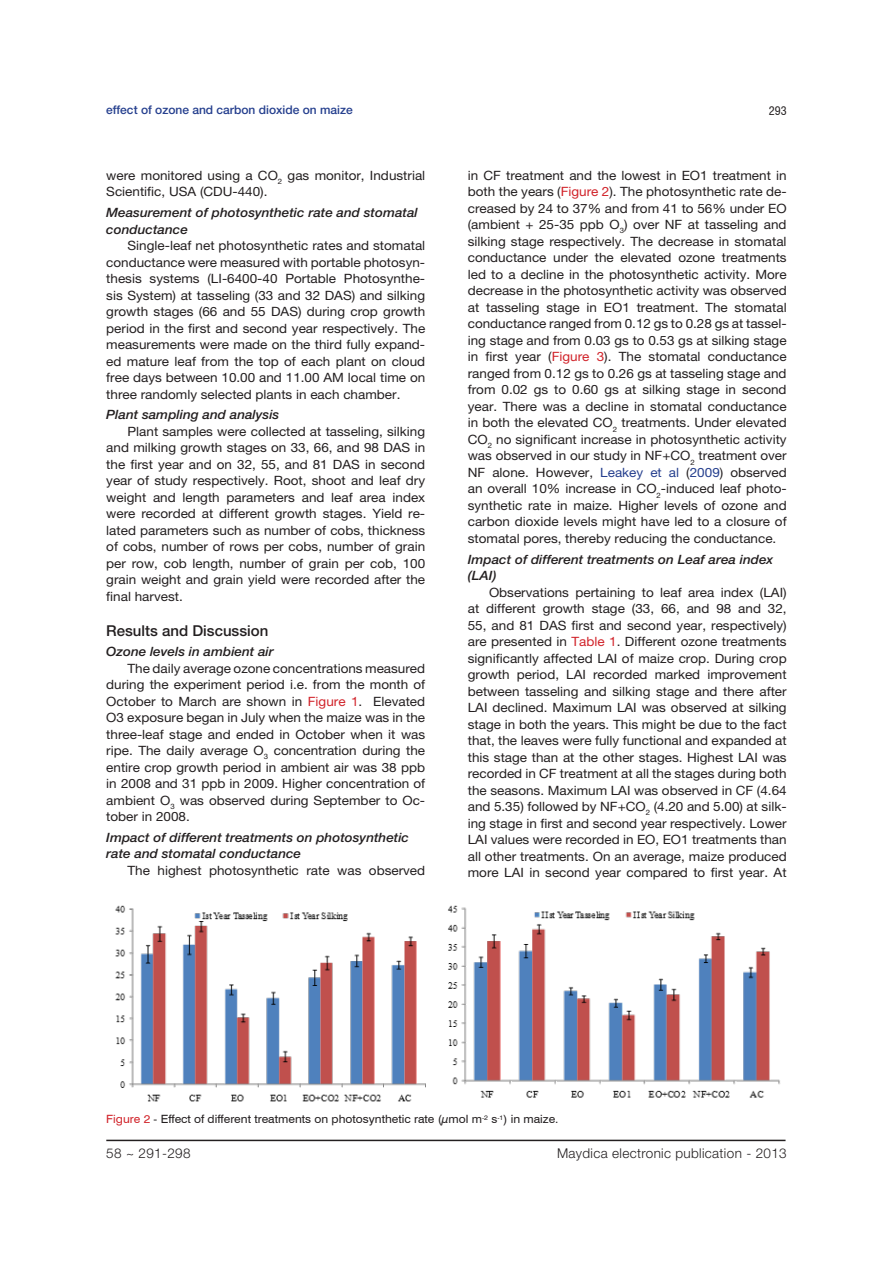
<style>
.page{position:relative;width:893px;height:1263px;background:#fff}
.page>*{position:absolute;margin:0;border:0;box-sizing:border-box;transform-origin:0 0}
.Section_title{font:500 15px "Helvetica Neue LT Pro";color:#231f20}
.t1{font:300 13.5px "Helvetica Neue LT Pro";letter-spacing:.025em;color:#231f20}
.Paragraph{font:12.9px/16.5px "Helvetica Neue LT Pro";color:#231f20;text-align:justify;scale:1.05 1}
.subtitle{font:italic 500 12.9px/16.5px "Helvetica Neue LT Pro";color:#231f20;scale:1.05 1}
.t2{font:500 12px "Helvetica Neue LT Pro";color:#253f8e}
.figure1{font:11.4px "Swiss 721 BT";color:#231f20;scale:1.05 1}
.t3{font:condensed 11.4px "Swiss 721 BT";color:#231f20;scale:1.05 1}
.s1{color:#d1232a}
.s2{color:#253f8e}
</style>
<div class="page">
<hr style="left:106px;top:1140px;width:679px;height:1px;background:#231f20">
<img style="left:115px;top:905px;width:666px;height:197px">
<p class="t2" style="left:106px;top:103px;width:248px">effect of ozone and carbon dioxide on maize</p>
<p class="t3" style="left:769px;top:104px;width:19px">293</p>
<p class="Paragraph" style="left:106px;top:167px;width:305px">were monitored using a CO<sub>2</sub> gas monitor, Industrial<br>Scientific, USA (CDU-440).</p>
<p class="subtitle" style="left:106px;top:204px;width:298px">Measurement of photosynthetic rate and stomatal conductance</p>
<p class="Paragraph" style="left:106px;top:237px;width:305px;text-indent:21px">Single-leaf net photosynthetic rates and stomatal conductance were measured with portable photosyn&shy;thesis systems (LI-6400-40 Portable Photosynthe&shy;sis System) at tasseling (33 and 32 DAS) and silking growth stages (66 and 55 DAS) during crop growth period in the first and second year respectively. The measurements were made on the third fully expand&shy;ed mature leaf from the top of each plant on cloud free days between 10.00 and 11.00 AM local time on three randomly selected plants in each chamber.</p>
<p class="subtitle" style="left:106px;top:406px;width:166px">Plant sampling and analysis</p>
<p class="Paragraph" style="left:106px;top:423px;width:305px;text-indent:21px">Plant samples were collected at tasseling, silking and milking growth stages on 33, 66, and 98 DAS in the first year and on 32, 55, and 81 DAS in second year of study respectively. Root, shoot and leaf dry weight and length parameters and leaf area index were recorded at different growth stages. Yield re&shy;lated parameters such as number of cobs, thickness of cobs, number of rows per cobs, number of grain per row, cob length, number of grain per cob, 100 grain weight and grain yield were recorded after the final harvest.</p>
<p class="Section_title" style="left:106px;top:621px;width:164px">Results and Discussion</p>
<p class="subtitle" style="left:106px;top:643px;width:161px">Ozone levels in ambient air</p>
<p class="Paragraph" style="left:106px;top:659px;width:305px;text-indent:21px">The daily average ozone concentrations measured during the experiment period i.e. from the month of October to March are shown in <span class="s1">Figure 1</span>. Elevated O3 exposure began in July when the maize was in the three-leaf stage and ended in October when it was ripe. The daily average O<sub>3</sub> concentration during the entire crop growth period in ambient air was 38 ppb in 2008 and 31 ppb in 2009. Higher concentration of ambient O<sub>3</sub> was observed during September to Oc&shy;tober in 2008.</p>
<p class="subtitle" style="left:106px;top:829px;width:290px">Impact of different treatments on photosynthetic rate and stomatal conductance</p>
<p class="Paragraph" style="left:128px;top:862px;width:285px">The highest photosynthetic rate was observed</p>
<p class="Paragraph" style="left:468px;top:167px;width:305px">in CF treatment and the lowest in EO1 treatment in both the years (<span class="s1">Figure 2</span>). The photosynthetic rate de&shy;creased by 24 to 37% and from 41 to 56% under EO (ambient + 25-35 ppb O<sub>3</sub>) over NF at tasseling and silking stage respectively. The decrease in stomatal conductance under the elevated ozone treatments led to a decline in the photosynthetic activity. More decrease in the photosynthetic activity was observed at tasseling stage in EO1 treatment. The stomatal conductance ranged from 0.12 gs to 0.28 gs at tassel&shy;ing stage and from 0.03 gs to 0.53 gs at silking stage in first year (<span class="s1">Figure 3</span>). The stomatal conductance ranged from 0.12 gs to 0.26 gs at tasseling stage and from 0.02 gs to 0.60 gs at silking stage in second year. There was a decline in stomatal conductance in both the elevated CO<sub>2</sub> treatments. Under elevated CO<sub>2</sub> no significant increase in photosynthetic activity was observed in our study in NF+CO<sub>2</sub> treatment over NF alone. However, <span class="s2">Leakey et al</span> (<span class="s2">2009</span>) observed an overall 10% increase in CO<sub>2</sub>-induced leaf photo&shy;synthetic rate in maize. Higher levels of ozone and carbon dioxide levels might have led to a closure of stomatal pores, thereby reducing the conductance.</p>
<p class="subtitle" style="left:468px;top:551px;width:293px">Impact of different treatments on Leaf area index (LAI)</p>
<p class="Paragraph" style="left:468px;top:583px;width:305px;text-indent:21px">Observations pertaining to leaf area index (LAI) at different growth stage (33, 66, and 98 and 32, 55, and 81 DAS first and second year, respectively) are presented in <span class="s1">Table 1</span>. Different ozone treatments significantly affected LAI of maize crop. During crop growth period, LAI recorded marked improvement between tasseling and silking stage and there after LAI declined. Maximum LAI was observed at silking stage in both the years. This might be due to the fact that, the leaves were fully functional and expanded at this stage than at the other stages. Highest LAI was recorded in CF treatment at all the stages during both the seasons. Maximum LAI was observed in CF (4.64 and 5.35) followed by NF+CO<sub>2</sub> (4.20 and 5.00) at silk&shy;ing stage in first and second year respectively. Lower LAI values were recorded in EO, EO1 treatments than all other treatments. On an average, maize produced more LAI in second year compared to first year. At</p>
<p class="figure1" style="left:106px;top:1112px;width:432px"><span class="s1">Figure 2</span> - Effect of different treatments on photosynthetic rate (µmol m<sup>-2</sup> s<sup>-1</sup>) in maize.</p>
<p class="t1" style="left:106px;top:1145px;width:86px">58 ~ 291-298</p>
<p class="t1" style="left:557px;top:1145px;width:231px">Maydica electronic publication - 2013</p>
</div>
